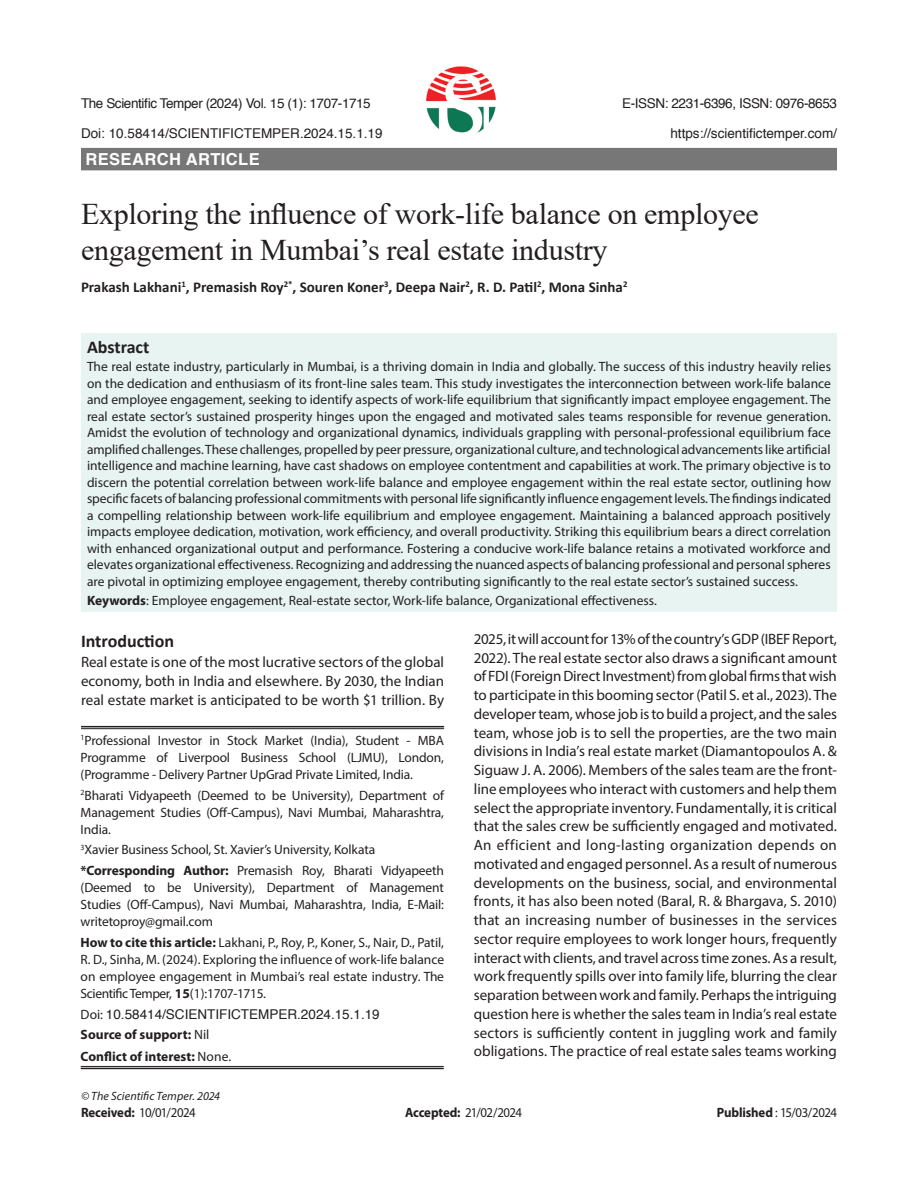
<style>
.page{position:relative;width:918px;height:1188px;background:#fff}
.page>*{position:absolute;margin:0;border:0;box-sizing:border-box;transform-origin:0 0}
.article_head{font:30px/36px "Times New Roman";letter-spacing:-.01em;color:#231f20}
.Sub-Head-1{font:700 18px "Calibri";color:#231f20}
.Subject{font:700 16.5px "Helvetica";letter-spacing:.025em;color:#fff}
.Body_flush{font:15px/18.8px "Myriad Pro";color:#231f20;text-align:justify}
.author{font:700 15px "Calibri";color:#231f20}
.Abstract{font:13.5px/16.5px "Myriad Pro";color:#231f20;text-align:justify}
.affiliation{font:13.5px/17.2px "Myriad Pro";letter-spacing:-.01em;color:#231f20;text-align:justify}
.Running_Head{font:13.5px "Helvetica";letter-spacing:-.03em;color:#231f20}
.Running_Head-2{font:13.5px "Helvetica";color:#231f20}
.ref{font:13.5px "Myriad Pro";letter-spacing:-.04em;color:#231f20;scale:.95 1}
.affiliation-2{font:700 13.5px "Myriad Pro";color:#231f20}
.affiliation-3{font:13.5px "Helvetica";color:#231f20}
.Bottom_1st_page{font:italic 12px "Myriad Pro";letter-spacing:.005em;color:#231f20}
.s1{font-weight:700}
.s2{font-family:"Myriad Pro"}
.s3{font-weight:400}
</style>
<div class="page">
<div style="left:81px;top:333px;width:756px;height:278px;background:#e8f4f2"></div>
<div style="left:81px;top:148px;width:756px;height:22px;background:#777"></div>
<hr style="left:81px;top:726px;width:363px;height:1px;background:#231f20">
<hr style="left:81px;top:728px;width:363px;height:1px;background:#231f20">
<hr style="left:81px;top:1066px;width:363px;height:1px;background:#231f20">
<hr style="left:81px;top:1068px;width:363px;height:1px;background:#231f20">
<img style="left:426px;top:66px;width:70px;height:68px">
<p class="Running_Head" style="left:81px;top:92px;width:291px">The Scientific Temper (2024) Vol. 15 (1): 1707-1715</p>
<p class="Running_Head" style="left:622px;top:92px;width:216px">E-ISSN: 2231-6396, ISSN: 0976-8653</p>
<p class="Running_Head-2" style="left:81px;top:122px;width:303px">Doi: 10.58414/SCIENTIFICTEMPER.2024.15.1.19</p>
<p class="Running_Head-2" style="left:670px;top:122px;width:168px">https://scientifictemper.com/</p>
<p class="Subject" style="left:86px;top:146px;width:176px">RESEARCH ARTICLE</p>
<p class="article_head" style="left:81px;top:195px;width:679px">Exploring the influence of work-life balance on employee engagement in Mumbai’s real estate industry</p>
<p class="author" style="left:81px;top:276px;width:548px">Prakash Lakhani<sup>1</sup>, Premasish Roy<sup>2*</sup>, Souren Koner<sup>3</sup>, Deepa Nair<sup>2</sup>, R. D. Patil<sup>2</sup>, Mona Sinha<sup>2</sup></p>
<p class="Sub-Head-1" style="left:87px;top:334px;width:64px">Abstract</p>
<p class="Abstract" style="left:87px;top:358px;width:746px">The real estate industry, particularly in Mumbai, is a thriving domain in India and globally. The success of this industry heavily relies on the dedication and enthusiasm of its front-line sales team. This study investigates the interconnection between work-life balance and employee engagement, seeking to identify aspects of work-life equilibrium that significantly impact employee engagement. The real estate sector’s sustained prosperity hinges upon the engaged and motivated sales teams responsible for revenue generation.<br>Amidst the evolution of technology and organizational dynamics, individuals grappling with personal-professional equilibrium face amplified challenges. These challenges, propelled by peer pressure, organizational culture, and technological advancements like artificial intelligence and machine learning, have cast shadows on employee contentment and capabilities at work. The primary objective is to discern the potential correlation between work-life balance and employee engagement within the real estate sector, outlining how specific facets of balancing professional commitments with personal life significantly influence engagement levels. The findings indicated a compelling relationship between work-life equilibrium and employee engagement. Maintaining a balanced approach positively impacts employee dedication, motivation, work efficiency, and overall productivity. Striking this equilibrium bears a direct correlation with enhanced organizational output and performance. Fostering a conducive work-life balance retains a motivated workforce and elevates organizational effectiveness. Recognizing and addressing the nuanced aspects of balancing professional and personal spheres are pivotal in optimizing employee engagement, thereby contributing significantly to the real estate sector’s sustained success.</p>
<p class="Abstract" style="left:87px;top:592px;width:571px"><span class="s1">Keywords</span>: Employee engagement, Real-estate sector, Work-life balance, Organizational effectiveness.</p>
<p class="Sub-Head-1" style="left:81px;top:628px;width:95px">Introduction</p>
<p class="Body_flush" style="left:81px;top:653px;width:365px">Real estate is one of the most lucrative sectors of the global economy, both in India and elsewhere. By 2030, the Indian real estate market is anticipated to be worth $1 trillion. By</p>
<p class="affiliation" style="left:81px;top:732px;width:365px"><sup>1</sup>Professional Investor in Stock Market (India), Student - MBA Programme of Liverpool Business School (LJMU), London, (Programme - Delivery Partner UpGrad Private Limited, India.</p>
<p class="affiliation" style="left:81px;top:786px;width:365px"><sup>2</sup>Bharati Vidyapeeth (Deemed to be University), Department of Management Studies (Off-Campus), Navi Mumbai, Maharashtra, India.</p>
<p class="affiliation" style="left:81px;top:841px;width:296px"><sup>3</sup>Xavier Business School, St. Xavier’s University, Kolkata</p>
<p class="affiliation" style="left:81px;top:861px;width:365px"><span class="s1">*Corresponding Author:</span> Premasish Roy, Bharati Vidyapeeth (Deemed to be University), Department of Management Studies (Off-Campus), Navi Mumbai, Maharashtra, India, E-Mail: writetoproy@gmail.com</p>
<p class="affiliation" style="left:81px;top:933px;width:365px"><span class="s1">How to cite this article:</span> Lakhani, P., Roy, P., Koner, S., Nair, D., Patil, R. D., Sinha, M. (2024). Exploring the influence of work-life balance on employee engagement in Mumbai’s real estate industry. The Scientific Temper, <span class="s1">15</span>(1):1707-1715.</p>
<p class="affiliation-3" style="left:81px;top:1004px;width:301px"><span class="s2">Doi:</span> 10.58414/SCIENTIFICTEMPER.2024.15.1.19</p>
<p class="affiliation-2" style="left:81px;top:1027px;width:130px">Source of support: <span class="s3">Nil</span></p>
<p class="affiliation-2" style="left:81px;top:1049px;width:152px">Conflict of interest: <span class="s3">None.</span></p>
<p class="Body_flush" style="left:474px;top:629px;width:365px">2025, it will account for 13% of the country’s GDP (IBEF Report, 2022). The real estate sector also draws a significant amount of FDI (Foreign Direct Investment) from global firms that wish to participate in this booming sector (Patil S. et al., 2023). The developer team, whose job is to build a project, and the sales team, whose job is to sell the properties, are the two main divisions in India’s real estate market (Diamantopoulos A. &amp; Siguaw J. A. 2006). Members of the sales team are the front&shy;line employees who interact with customers and help them select the appropriate inventory. Fundamentally, it is critical that the sales crew be sufficiently engaged and motivated.<br>An efficient and long-lasting organization depends on motivated and engaged personnel. As a result of numerous developments on the business, social, and environmental fronts, it has also been noted (Baral, R. &amp; Bhargava, S. 2010) that an increasing number of businesses in the services sector require employees to work longer hours, frequently interact with clients, and travel across time zones. As a result, work frequently spills over into family life, blurring the clear separation between work and family. Perhaps the intriguing question here is whether the sales team in India’s real estate sectors is sufficiently content in juggling work and family obligations. The practice of real estate sales teams working</p>
<p class="Bottom_1st_page" style="left:81px;top:1089px;width:141px">© The Scientific Temper. 2024</p>
<p class="ref" style="left:81px;top:1104px;width:122px"><span class="s1">Received:</span> 10/01/2024</p>
<p class="ref" style="left:405px;top:1104px;width:125px"><span class="s1">Accepted:</span> 21/02/2024</p>
<p class="ref" style="left:717px;top:1104px;width:128px"><span class="s1">Published</span> : 15/03/2024</p>
</div>
